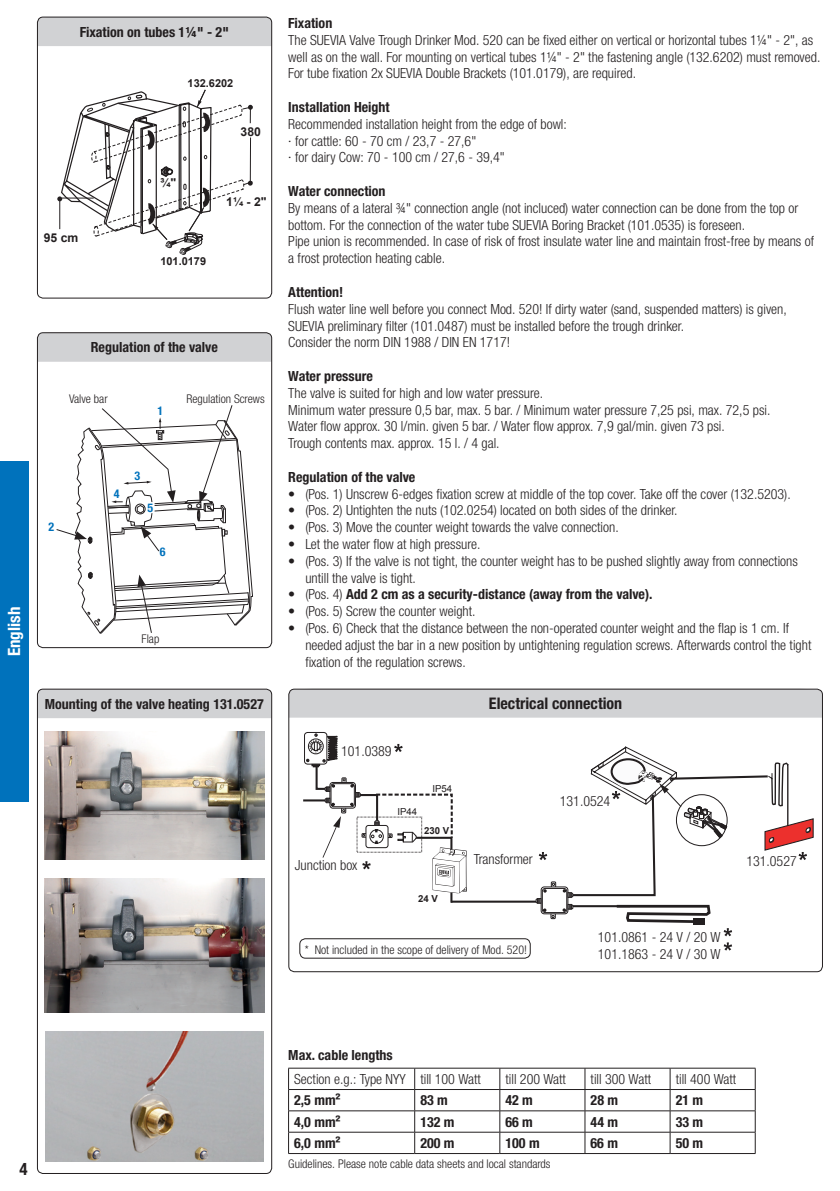
<style>
.page{position:relative;width:840px;height:1191px;background:#fff}
.page>*{position:absolute;margin:0;border:0;box-sizing:border-box;transform-origin:0 0}
.t1{font:700 condensed 17px "Helvetica Neue LTW1 G";color:#fff}
.t2{font:700 condensed 17px "Helvetica Neue LTW1 G";color:#231f20}
.t3{font:700 condensed 16px "Helvetica Neue LTW1 G";color:#231f20}
.t4{font:300 condensed 14px/16.8px "Helvetica Neue LTW1 G";color:#231f20}
.t5{font:700 condensed 14px "Helvetica Neue LTW1 G";color:#231f20}
.t6{font:700 12.2px "Arial";color:#231f20}
.t7{font:300 condensed 12px "Helvetica Neue LTW1 G";color:#231f20}
.t8{font:700 condensed 12px "Helvetica Neue LTW1 G";color:#0072bc}
.t9{font:700 11px "Arial";color:#231f20}
.t10{font:9.6px "Arial";color:#231f20}
.t11{font:700 9.6px "Arial";color:#231f20}
.s1{font-weight:300}
</style>
<div class="page">
<div style="left:0;top:461px;width:28px;height:340px;background:#0072bc"></div>
<div style="left:290px;top:689px;width:532px;height:28px;background:#d1d2d4"></div>
<div style="left:288px;top:688px;width:534px;height:284px;border:1px solid #231f20;border-radius:6px"></div>
<hr style="left:451px;top:900px;width:85px;height:2px;background:#231f20">
<hr style="left:303px;top:799px;width:22px;height:2px;background:#231f20">
<div style="left:299px;top:938px;width:231px;height:20px;border:1px solid #231f20;border-radius:6px"></div>
<div style="left:37px;top:17px;width:235px;height:29px;background:#d1d2d4"></div>
<div style="left:39px;top:690px;width:231px;height:28px;background:#d1d2d4"></div>
<div style="left:38px;top:333px;width:233px;height:29px;background:#d1d2d4"></div>
<div style="left:37px;top:332px;width:235px;height:316px;border:1px solid #231f20;border-radius:6px"></div>
<svg style="left:56px;top:405px;width:197px;height:228px"></svg>
<svg style="left:304px;top:732px;width:162px;height:170px"></svg>
<svg style="left:723px;top:942px;width:8px;height:8px"></svg>
<svg style="left:535px;top:746px;width:278px;height:190px"></svg>
<hr style="left:288px;top:1067px;width:126px;height:1px;background:#231f20">
<hr style="left:414px;top:1067px;width:85px;height:1px;background:#231f20">
<hr style="left:499px;top:1067px;width:85px;height:1px;background:#231f20">
<hr style="left:584px;top:1067px;width:85px;height:1px;background:#231f20">
<hr style="left:669px;top:1067px;width:86px;height:1px;background:#231f20">
<hr style="left:288px;top:1089px;width:126px;height:1px;background:#231f20">
<hr style="left:414px;top:1089px;width:85px;height:1px;background:#231f20">
<hr style="left:499px;top:1089px;width:85px;height:1px;background:#231f20">
<hr style="left:584px;top:1089px;width:85px;height:1px;background:#231f20">
<hr style="left:669px;top:1089px;width:86px;height:1px;background:#231f20">
<hr style="left:288px;top:1110px;width:126px;height:1px;background:#231f20">
<hr style="left:414px;top:1110px;width:85px;height:1px;background:#231f20">
<hr style="left:499px;top:1110px;width:85px;height:1px;background:#231f20">
<hr style="left:584px;top:1110px;width:85px;height:1px;background:#231f20">
<hr style="left:669px;top:1110px;width:86px;height:1px;background:#231f20">
<hr style="left:288px;top:1131px;width:126px;height:1px;background:#231f20">
<svg style="left:288px;top:1068px;width:1px;height:85px"></svg>
<hr style="left:414px;top:1131px;width:85px;height:1px;background:#231f20">
<svg style="left:414px;top:1068px;width:1px;height:85px"></svg>
<hr style="left:499px;top:1131px;width:85px;height:1px;background:#231f20">
<svg style="left:499px;top:1068px;width:1px;height:85px"></svg>
<hr style="left:584px;top:1131px;width:85px;height:1px;background:#231f20">
<svg style="left:584px;top:1068px;width:1px;height:85px"></svg>
<hr style="left:669px;top:1131px;width:86px;height:1px;background:#231f20">
<svg style="left:669px;top:1068px;width:1px;height:85px"></svg>
<svg style="left:754px;top:1068px;width:1px;height:85px"></svg>
<hr style="left:288px;top:1153px;width:126px;height:1px;background:#231f20">
<hr style="left:414px;top:1153px;width:85px;height:1px;background:#231f20">
<hr style="left:499px;top:1153px;width:85px;height:1px;background:#231f20">
<hr style="left:584px;top:1153px;width:85px;height:1px;background:#231f20">
<hr style="left:669px;top:1153px;width:86px;height:1px;background:#231f20">
<div style="left:37px;top:688px;width:235px;height:486px;border:1px solid #231f20;border-radius:6px"></div>
<div style="left:37px;top:17px;width:235px;height:281px;border:1px solid #231f20;border-radius:6px"></div>
<svg style="left:57px;top:89px;width:196px;height:166px"></svg>
<img style="left:45px;top:878px;width:219px;height:134px">
<img style="left:45px;top:732px;width:219px;height:127px">
<img style="left:45px;top:1031px;width:219px;height:130px">
<p class="t5" style="left:80px;top:23px;width:150px">Fixation on tubes 1¼" - 2"</p>
<p class="t6" style="left:44px;top:229px;width:36px">95 cm</p>
<p class="t9" style="left:187px;top:75px;width:47px">132.6202</p>
<p class="t6" style="left:240px;top:123px;width:22px">380</p>
<p class="t6" style="left:160px;top:174px;width:17px">¾"</p>
<p class="t6" style="left:226px;top:193px;width:42px">1¼ - 2"</p>
<p class="t9" style="left:160px;top:254px;width:47px">101.0179</p>
<p class="t5" style="left:91px;top:339px;width:128px">Regulation of the valve</p>
<p class="t7" style="left:69px;top:391px;width:40px">Valve bar</p>
<p class="t7" style="left:186px;top:391px;width:80px">Regulation Screws</p>
<p class="t8" style="left:157px;top:404px;width:7px">1</p>
<p class="t1" style="left:4px;top:656px;width:51px;rotate:-90deg">English</p>
<p class="t8" style="left:48px;top:519px;width:7px">2</p>
<p class="t8" style="left:114px;top:487px;width:7px">4</p>
<p class="t8" style="left:135px;top:468px;width:7px">3</p>
<p class="t8" style="left:147px;top:500px;width:7px">5</p>
<p class="t8" style="left:160px;top:544px;width:7px">6</p>
<p class="t7" style="left:141px;top:632px;width:19px">Flap</p>
<p class="t5" style="left:45px;top:695px;width:220px">Mounting of the valve heating 131.0527</p>
<p class="t5" style="left:288px;top:15px;width:46px">Fixation</p>
<p class="t4" style="left:288px;top:32px;width:533px">The SUEVIA Valve Trough Drinker Mod. 520 can be fixed either on vertical or horizontal tubes 1¼" - 2", as well as on the wall. For mounting on vertical tubes 1¼" - 2" the fastening angle (132.6202) must removed.<br>For tube fixation 2x SUEVIA Double Brackets (101.0179), are required.</p>
<p class="t5" style="left:288px;top:99px;width:103px">Installation Height</p>
<p class="t4" style="left:288px;top:116px;width:280px">Recommended installation height from the edge of bowl: · for cattle: 60 - 70 cm / 23,7 - 27,6"<br>· for dairy Cow: 70 - 100 cm / 27,6 - 39,4"</p>
<p class="t5" style="left:288px;top:183px;width:99px">Water connection</p>
<p class="t4" style="left:288px;top:200px;width:527px">By means of a lateral ¾" connection angle (not incluced) water connection can be done from the top or bottom. For the connection of the water tube SUEVIA Boring Bracket (101.0535) is foreseen.<br>Pipe union is recommended. In case of risk of frost insulate water line and maintain frost-free by means of a frost protection heating cable.</p>
<p class="t5" style="left:288px;top:283px;width:56px">Attention!</p>
<p class="t4" style="left:288px;top:300px;width:499px">Flush water line well before you connect Mod. 520! If dirty water (sand, suspended matters) is given,<br>SUEVIA preliminary filter (101.0487) must be installed before the trough drinker.<br>Consider the norm DIN 1988 / DIN EN 1717!</p>
<p class="t5" style="left:288px;top:367px;width:86px">Water pressure</p>
<p class="t4" style="left:288px;top:384px;width:483px">The valve is suited for high and low water pressure.<br>Minimum water pressure 0,5 bar, max. 5 bar. / Minimum water pressure 7,25 psi, max. 72,5 psi.<br>Water flow approx. 30 l/min. given 5 bar. / Water flow approx. 7,9 gal/min. given 73 psi.<br>Trough contents max. approx. 15 l. / 4 gal.</p>
<p class="t5" style="left:288px;top:468px;width:128px">Regulation of the valve</p>
<p class="t4" style="left:288px;top:485px;width:503px">• (Pos. 1) Unscrew 6-edges fixation screw at middle of the top cover. Take off the cover (132.5203).</p>
<p class="t4" style="left:288px;top:502px;width:390px">• (Pos. 2) Untighten the nuts (102.0254) located on both sides of the drinker.</p>
<p class="t4" style="left:288px;top:519px;width:332px">• (Pos. 3) Move the counter weight towards the valve connection.</p>
<p class="t4" style="left:288px;top:536px;width:193px">• Let the water flow at high pressure.</p>
<p class="t4" style="left:305px;top:552px;width:493px;text-indent:-17px">• (Pos. 3) If the valve is not tight, the counter weight has to be pushed slightly away from connections untill the valve is tight.</p>
<p class="t5" style="left:288px;top:586px;width:365px"><span class="s1">• (Pos. 4)</span> Add 2 cm as a security-distance (away from the valve).</p>
<p class="t4" style="left:288px;top:603px;width:189px">• (Pos. 5) Screw the counter weight.</p>
<p class="t4" style="left:305px;top:620px;width:507px;text-indent:-17px">• (Pos. 6) Check that the distance between the non-operated counter weight and the flap is 1 cm. If needed adjust the bar in a new position by untightening regulation screws. Afterwards control the tight fixation of the regulation screws.</p>
<p class="t4" style="left:341px;top:743px;width:52px">101.0389</p>
<p class="t10" style="left:397px;top:805px;width:21px">IP44</p>
<p class="t10" style="left:432px;top:782px;width:21px">IP54</p>
<p class="t4" style="left:295px;top:856px;width:64px">Junction box</p>
<p class="t11" style="left:424px;top:824px;width:27px">230 V</p>
<p class="t11" style="left:418px;top:892px;width:21px">24 V</p>
<p class="t3" style="left:488px;top:693px;width:135px">Electrical connection</p>
<p class="t4" style="left:473px;top:851px;width:60px">Transformer</p>
<p class="t4" style="left:559px;top:792px;width:52px">131.0524</p>
<p class="t7" style="left:305px;top:942px;width:223px">* Not included in the scope of delivery of Mod. 520!</p>
<p class="t4" style="left:597px;top:928px;width:124px">101.0861 - 24 V / 20 W<br>101.1863 - 24 V / 30 W</p>
<p class="t4" style="left:746px;top:852px;width:52px">131.0527</p>
<p class="t2" style="left:19px;top:1158px;width:10px">4</p>
<p class="t5" style="left:288px;top:1046px;width:106px">Max. cable lengths</p>
<p class="t4" style="left:294px;top:1070px;width:188px">Section e.g.: Type NYY till 100 Watt</p>
<p class="t4" style="left:505px;top:1070px;width:62px">till 200 Watt</p>
<p class="t4" style="left:590px;top:1070px;width:62px">till 300 Watt</p>
<p class="t4" style="left:675px;top:1070px;width:62px">till 400 Watt</p>
<p class="t5" style="left:294px;top:1091px;width:48px">2,5 mm²</p>
<p class="t5" style="left:420px;top:1091px;width:29px">83 m</p>
<p class="t5" style="left:505px;top:1091px;width:29px">42 m</p>
<p class="t5" style="left:590px;top:1091px;width:29px">28 m</p>
<p class="t5" style="left:675px;top:1091px;width:29px">21 m</p>
<p class="t5" style="left:294px;top:1113px;width:48px">4,0 mm²</p>
<p class="t5" style="left:420px;top:1113px;width:36px">132 m</p>
<p class="t5" style="left:505px;top:1113px;width:29px">66 m</p>
<p class="t5" style="left:590px;top:1113px;width:29px">44 m</p>
<p class="t5" style="left:675px;top:1113px;width:29px">33 m</p>
<p class="t5" style="left:294px;top:1134px;width:48px">6,0 mm²</p>
<p class="t5" style="left:420px;top:1134px;width:36px">200 m</p>
<p class="t5" style="left:505px;top:1134px;width:36px">100 m</p>
<p class="t5" style="left:590px;top:1134px;width:29px">66 m</p>
<p class="t5" style="left:675px;top:1134px;width:29px">50 m</p>
<p class="t7" style="left:288px;top:1156px;width:264px">Guidelines. Please note cable data sheets and local standards</p>
</div>
